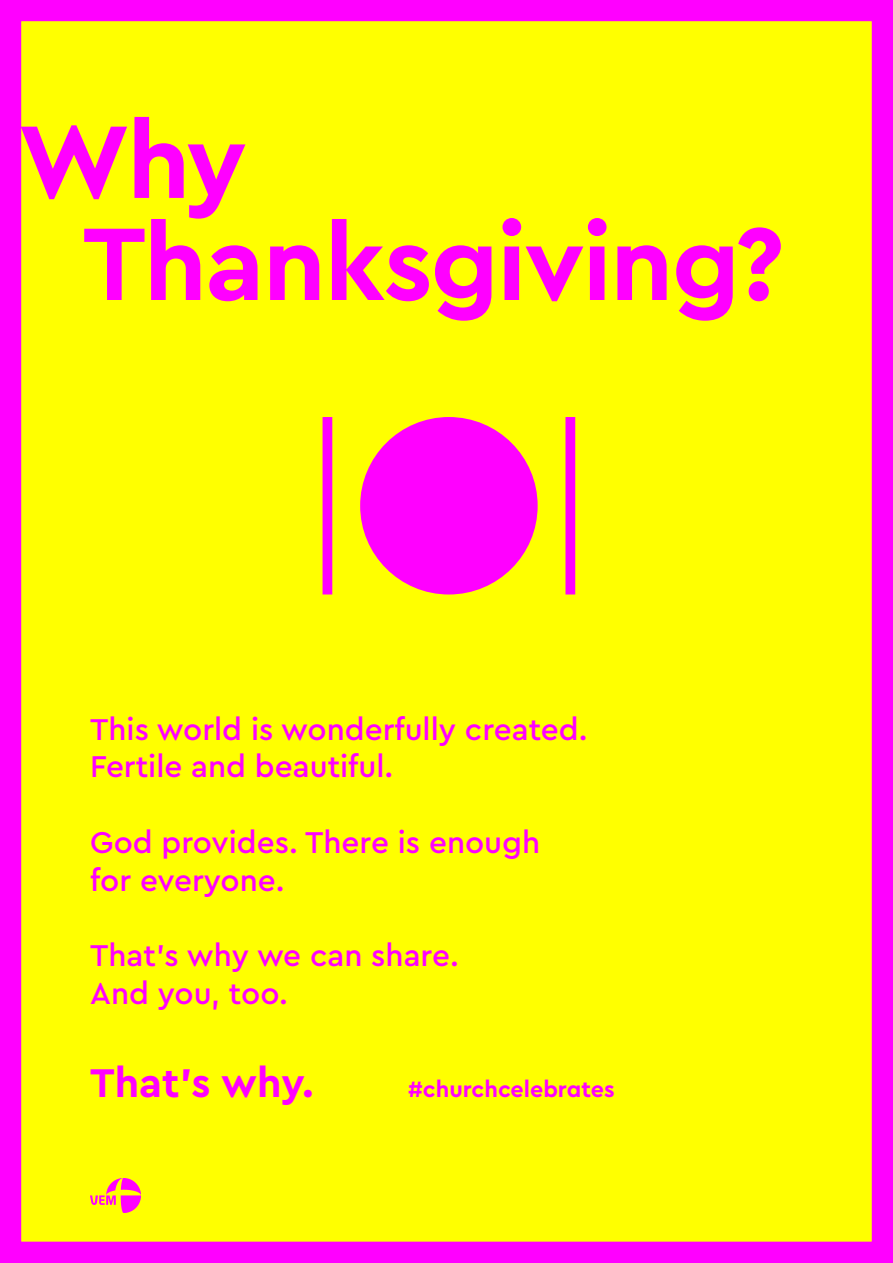
<style>
.page{position:relative;width:893px;height:1263px;background:#fff}
.page>*{position:absolute;margin:0;border:0;box-sizing:border-box;transform-origin:0 0}
.t1{font:700 108px/102.1px "Cera Pro";letter-spacing:-.015em;color:#f0f}
.t2{font:700 42px "Cera Pro";color:#f0f}
.t3{font:500 31.5px/37.8px "Cera Pro";color:#f0f}
.t4{font:700 23.25px "Cera Pro";color:#f0f}
</style>
<div class="page">
<div style="left:11px;top:11px;width:871px;height:1241px;background:#ff0"></div>
<div style="left:0;top:0;width:893px;height:1263px;border:21px solid #f0f"></div>
<img style="left:90px;top:1178px;width:51px;height:34px">
<div style="left:360px;top:417px;width:178px;height:177px;background:#f0f;border-radius:50%"></div>
<div style="left:565px;top:417px;width:10px;height:177px;background:#f0f"></div>
<div style="left:323px;top:417px;width:9px;height:177px;background:#f0f"></div>
<h1 class="t1" style="left:83px;top:106px;width:703px;text-indent:-65px">Why<br>Thanksgiving?</h1>
<p class="t3" style="left:90px;top:709px;width:499px">This world is wonderfully created.<br>Fertile and beautiful.</p>
<p class="t3" style="left:90px;top:822px;width:452px">God provides. There is enough for everyone.</p>
<p class="t3" style="left:90px;top:936px;width:370px">That’s why we can share.<br>And you, too.</p>
<h2 class="t2" style="left:90px;top:1055px;width:225px">That’s why.</h2>
<p class="t4" style="left:408px;top:1074px;width:208px">#churchcelebrates</p>
</div>
